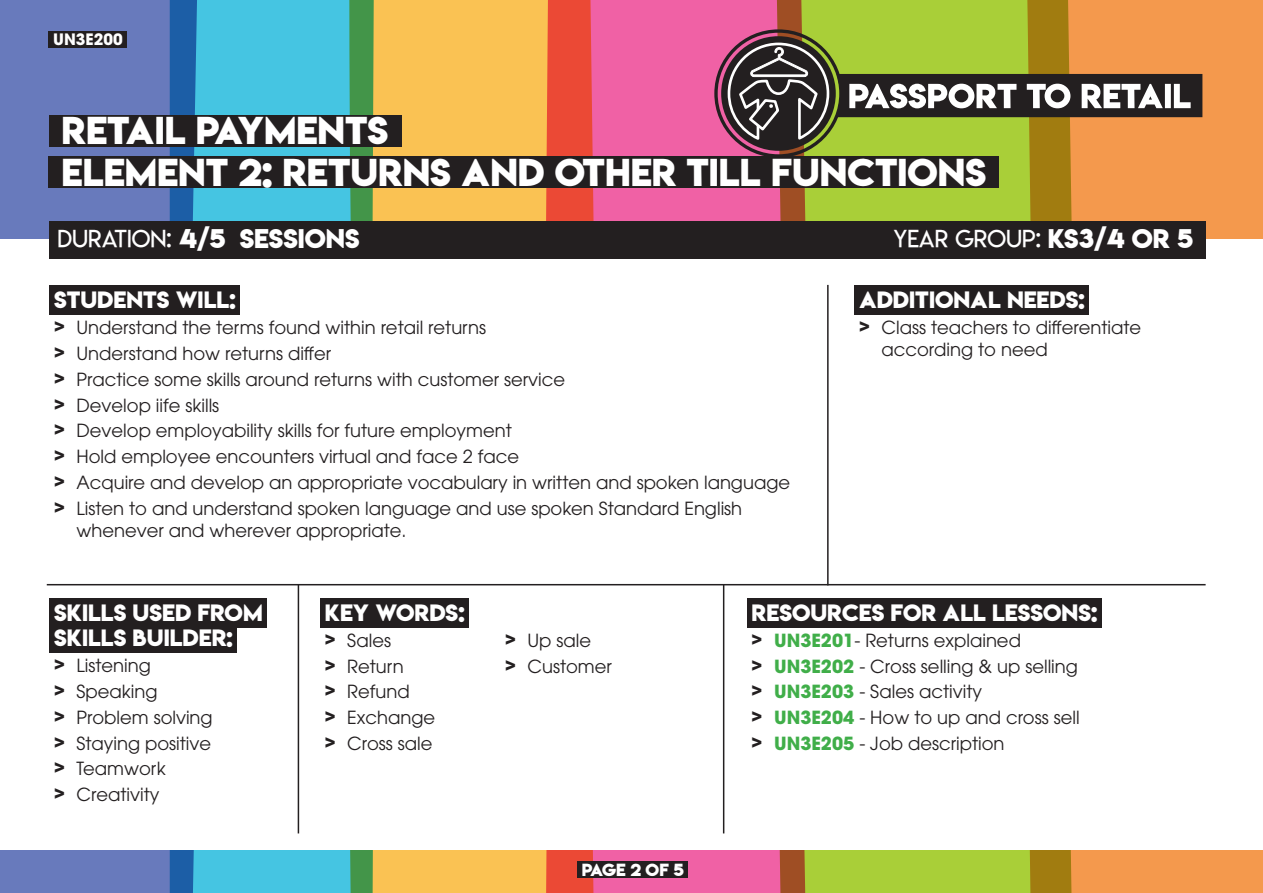
<style>
.page{position:relative;width:1263px;height:893px;background:#fff}
.page>*{position:absolute;margin:0;border:0;box-sizing:border-box;transform-origin:0 0}
.t1{font:34.5px "Lemon Milkbold";color:#fff}
.t2{font:24px "Lemon Milkbold";color:#fff}
.t3{font:24px "Lemon Milklight";color:#fff}
.t4{font:21px "Lemon Milkbold";color:#fff}
.t5{font:18px/21.6px "ITC Avant Garde Pro";color:#231f20}
.t6{font:15.6px "Lemon Milkbold";letter-spacing:-.035em;color:#fff}
.t7{font:700 15.6px "ITC Avant Garde Pro";color:#fff}
.s1{font-family:"Lemon Milklight"}
.s2{font-family:"Lemon Milkbold"}
.s3{font-weight:700;color:#40ae49}
</style>
<div class="page">
<div style="left:0;top:0;width:170px;height:239px;background:#687abc"></div>
<svg style="left:170px;top:0;width:175px;height:221px;background:#3eb5d8"></svg>
<svg style="left:345px;top:0;width:200px;height:221px;background:#e3bd54"></svg>
<svg style="left:545px;top:0;width:205px;height:221px;background:#ed5c89"></svg>
<svg style="left:750px;top:0;width:247px;height:221px;background:#abbe3d"></svg>
<svg style="left:997px;top:0;width:266px;height:239px;background:#df9a41"></svg>
<svg style="left:0;top:851px;width:1263px;height:42px;background:#af9c75"></svg>
<div style="left:50px;top:285px;width:190px;height:30px;background:#231f20"></div>
<div style="left:50px;top:598px;width:217px;height:29px;background:#231f20"></div>
<div style="left:50px;top:623px;width:187px;height:30px;background:#231f20"></div>
<div style="left:320px;top:598px;width:149px;height:29px;background:#231f20"></div>
<div style="left:747px;top:598px;width:355px;height:29px;background:#231f20"></div>
<div style="left:855px;top:285px;width:234px;height:30px;background:#231f20"></div>
<hr style="left:47px;top:584px;width:1158px;height:1px;background:#231f20">
<hr style="left:827px;top:285px;width:2px;height:300px;background:#231f20">
<hr style="left:298px;top:585px;width:1px;height:248px;background:#231f20">
<hr style="left:723px;top:585px;width:1px;height:248px;background:#231f20">
<div style="left:49px;top:221px;width:1156px;height:37px;background:#231f20"></div>
<div style="left:578px;top:862px;width:110px;height:16px;background:#231f20"></div>
<div style="left:49px;top:115px;width:352px;height:31px;background:#231f20"></div>
<div style="left:49px;top:156px;width:950px;height:32px;background:#231f20"></div>
<svg style="left:837px;top:74px;width:365px;height:43px"></svg>
<div style="left:721px;top:36px;width:115px;height:115px;background:#231f20;border-radius:50%"></div>
<div style="left:714px;top:29px;width:129px;height:129px;border:3px solid #231f20;border-radius:50%"></div>
<svg style="left:726px;top:41px;width:105px;height:102px"></svg>
<div style="left:49px;top:31px;width:78px;height:17px;background:#231f20"></div>
<p class="t7" style="left:53px;top:29px;width:71px">UN3E200</p>
<p class="t1" style="left:62px;top:106px;width:328px">RETAIL PAYMENTS</p>
<p class="t1" style="left:62px;top:147px;width:926px">ELEMENT 2: RETURNS AND OTHER TILL FUNCTIONS</p>
<p class="t2" style="left:57px;top:221px;width:304px"><span class="s1">DURATION:</span> 4/5 SESSIONS</p>
<p class="t3" style="left:893px;top:224px;width:301px">YEAR GROUP: <span class="s2">KS3/4 OR 5</span></p>
<p class="t4" style="left:54px;top:285px;width:183px">STUDENTS WILL:</p>
<p class="t5" style="left:54px;top:316px;width:434px"><sup>&gt;</sup> Understand the terms found within retail returns</p>
<p class="t5" style="left:54px;top:342px;width:279px"><sup>&gt;</sup> Understand how returns differ</p>
<p class="t5" style="left:54px;top:368px;width:513px"><sup>&gt;</sup> Practice some skills around returns with customer service</p>
<p class="t5" style="left:54px;top:394px;width:167px"><sup>&gt;</sup> Develop iife skills</p>
<p class="t5" style="left:54px;top:420px;width:459px"><sup>&gt;</sup> Develop employability skills for future employment</p>
<p class="t5" style="left:54px;top:446px;width:467px"><sup>&gt;</sup> Hold employee encounters virtual and face 2 face</p>
<p class="t5" style="left:54px;top:471px;width:738px"><sup>&gt;</sup> Acquire and develop an appropriate vocabulary in written and spoken language</p>
<p class="t5" style="left:76px;top:497px;width:667px;text-indent:-22px"><sup>&gt;</sup> Listen to and understand spoken language and use spoken Standard English whenever and wherever appropriate.</p>
<p class="t4" style="left:859px;top:285px;width:227px">ADDITIONAL NEEDS:</p>
<p class="t5" style="left:881px;top:316px;width:261px;text-indent:-22px"><sup>&gt;</sup> Class teachers to differentiate according to need</p>
<p class="t4" style="left:54px;top:598px;width:210px">SKILLS USED FROM</p>
<p class="t4" style="left:54px;top:623px;width:180px">SKILLS BUILDER:</p>
<p class="t5" style="left:54px;top:654px;width:98px"><sup>&gt;</sup> Listening</p>
<p class="t5" style="left:54px;top:680px;width:105px"><sup>&gt;</sup> Speaking</p>
<p class="t5" style="left:54px;top:706px;width:160px"><sup>&gt;</sup> Problem solving</p>
<p class="t5" style="left:54px;top:732px;width:159px"><sup>&gt;</sup> Staying positive</p>
<p class="t5" style="left:54px;top:758px;width:113px"><sup>&gt;</sup> Teamwork</p>
<p class="t5" style="left:54px;top:784px;width:107px"><sup>&gt;</sup> Creativity</p>
<p class="t4" style="left:325px;top:598px;width:141px">KEY WORDS:</p>
<p class="t5" style="left:325px;top:629px;width:68px"><sup>&gt;</sup> Sales</p>
<p class="t5" style="left:325px;top:655px;width:81px"><sup>&gt;</sup> Return</p>
<p class="t5" style="left:325px;top:681px;width:87px"><sup>&gt;</sup> Refund</p>
<p class="t5" style="left:325px;top:707px;width:112px"><sup>&gt;</sup> Exchange</p>
<p class="t5" style="left:325px;top:732px;width:109px"><sup>&gt;</sup> Cross sale</p>
<p class="t5" style="left:505px;top:629px;width:88px"><sup>&gt;</sup> Up sale</p>
<p class="t5" style="left:505px;top:655px;width:108px"><sup>&gt;</sup> Customer</p>
<p class="t6" style="left:582px;top:859px;width:104px">PAGE 2 OF 5</p>
<p class="t4" style="left:752px;top:598px;width:347px">RESOURCES FOR ALL LESSONS:</p>
<p class="t5" style="left:752px;top:629px;width:271px"><sup>&gt;</sup> <span class="s3">UN3E201</span>- Returns explained</p>
<p class="t5" style="left:752px;top:655px;width:328px"><sup>&gt;</sup> <span class="s3">UN3E202</span> - Cross selling &amp; up selling</p>
<p class="t5" style="left:752px;top:681px;width:232px"><sup>&gt;</sup> <span class="s3">UN3E203</span> - Sales activity</p>
<p class="t5" style="left:752px;top:707px;width:329px"><sup>&gt;</sup> <span class="s3">UN3E204</span> - How to up and cross sell</p>
<p class="t5" style="left:752px;top:732px;width:254px"><sup>&gt;</sup> <span class="s3">UN3E205</span> - Job description</p>
</div>
